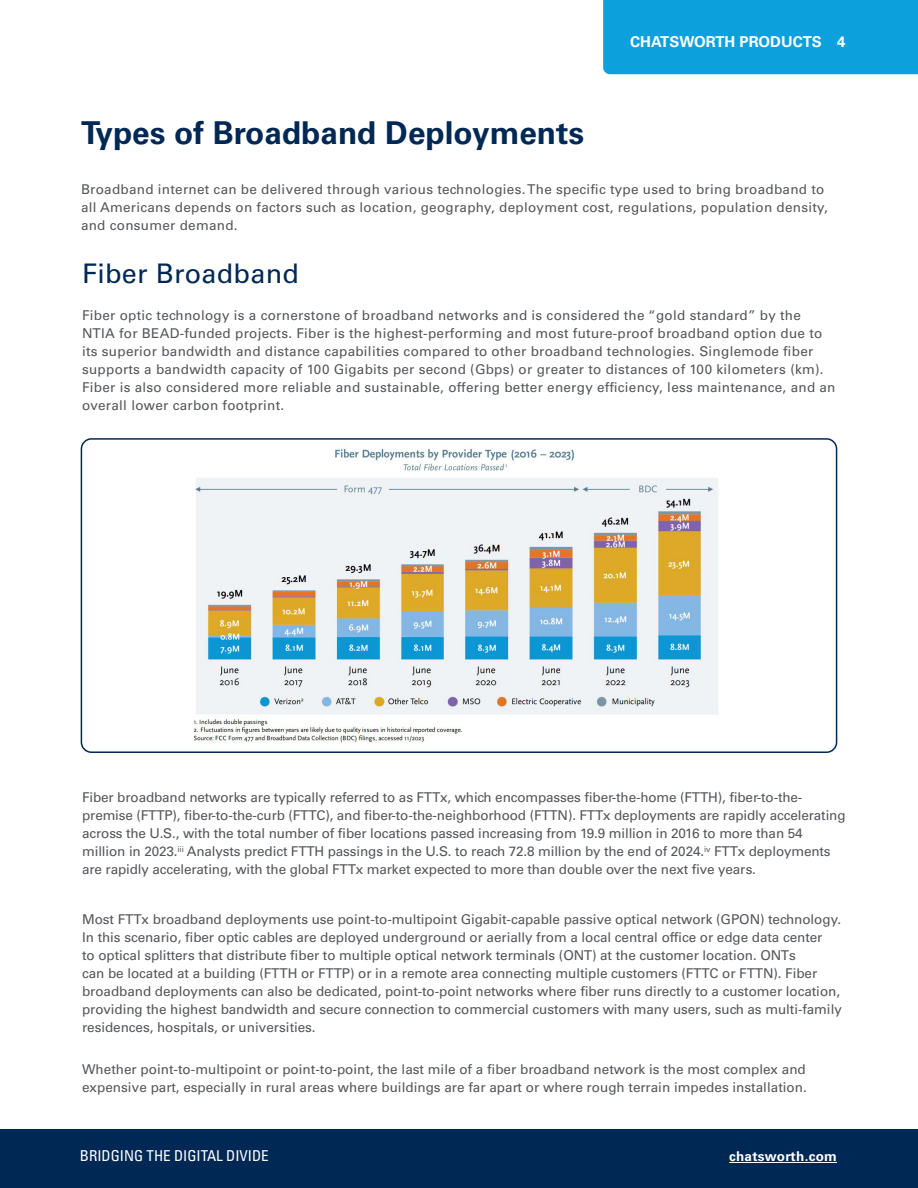
<style>
.page{position:relative;width:918px;height:1188px;background:#fff}
.page>*{position:absolute;margin:0;border:0;box-sizing:border-box;transform-origin:0 0}
.Captions{font:700 31.5px "Univers LT Std";color:#002855}
.Captions-2{font:27px "Univers LT Std";letter-spacing:.01em;color:#002855}
.t1{font:condensed 15px "Univers LT Std";color:#fff}
.t2{font:700 15px "Univers LT Std";color:#fff}
.Captions-3{font:13.5px/18px "Univers LT Std";letter-spacing:-.005em;color:#54555a}
.Captions-4{font:13.5px/18px "Univers LT Std";letter-spacing:.02em;color:#54555a}
.t3{font:700 13.5px "Univers LT Std";letter-spacing:.02em;color:#fff}
</style>
<div class="page">
<div style="left:603px;top:0;width:315px;height:74px;background:#0ca0dc"></div>
<div style="left:0;top:1130px;width:918px;height:58px;background:#002855"></div>
<hr style="left:729px;top:1162px;width:108px;height:1px;background:#fff">
<img style="left:193px;top:445px;width:525px;height:298px">
<div style="left:81px;top:438px;width:756px;height:315px;border:2px solid #002855;border-radius:10px"></div>
<p class="t2" style="left:630px;top:33px;width:217px">CHATSWORTH PRODUCTS 4</p>
<p class="Captions" style="left:81px;top:115px;width:505px">Types of Broadband Deployments</p>
<p class="Captions-4" style="left:81px;top:180px;width:748px">Broadband internet can be delivered through various technologies. The specific type used to bring broadband to all Americans depends on factors such as location, geography, deployment cost, regulations, population density, and consumer demand.</p>
<p class="Captions-2" style="left:82px;top:257px;width:218px">Fiber Broadband</p>
<p class="Captions-4" style="left:82px;top:306px;width:755px">Fiber optic technology is a cornerstone of broadband networks and is considered the “gold standard” by the NTIA for BEAD-funded projects. Fiber is the highest-performing and most future-proof broadband option due to its superior bandwidth and distance capabilities compared to other broadband technologies. Singlemode fiber supports a bandwidth capacity of 100 Gigabits per second (Gbps) or greater to distances of 100 kilometers (km).<br>Fiber is also considered more reliable and sustainable, offering better energy efficiency, less maintenance, and an overall lower carbon footprint.</p>
<p class="Captions-3" style="left:82px;top:789px;width:765px">Fiber broadband networks are typically referred to as FTTx, which encompasses fiber-the-home (FTTH), fiber-to-the&shy;premise (FTTP), fiber-to-the-curb (FTTC), and fiber-to-the-neighborhood (FTTN). FTTx deployments are rapidly accelerating across the U.S., with the total number of fiber locations passed increasing from 19.9 million in 2016 to more than 54 million in 2023.<sup>iii</sup> Analysts predict FTTH passings in the U.S. to reach 72.8 million by the end of 2024.<sup>iv</sup> FTTx deployments are rapidly accelerating, with the global FTTx market expected to more than double over the next five years.</p>
<p class="Captions-3" style="left:82px;top:910px;width:761px">Most FTTx broadband deployments use point-to-multipoint Gigabit-capable passive optical network (GPON) technology.<br>In this scenario, fiber optic cables are deployed underground or aerially from a local central office or edge data center<br>to optical splitters that distribute fiber to multiple optical network terminals (ONT) at the customer location. ONTs<br>can be located at a building (FTTH or FTTP) or in a remote area connecting multiple customers (FTTC or FTTN). Fiber broadband deployments can also be dedicated, point-to-point networks where fiber runs directly to a customer location, providing the highest bandwidth and secure connection to commercial customers with many users, such as multi-family residences, hospitals, or universities.</p>
<p class="Captions-3" style="left:82px;top:1061px;width:726px">Whether point-to-multipoint or point-to-point, the last mile of a fiber broadband network is the most complex and expensive part, especially in rural areas where buildings are far apart or where rough terrain impedes installation.</p>
<p class="t1" style="left:80px;top:1147px;width:190px">BRIDGING THE DIGITAL DIVIDE</p>
<p class="t3" style="left:729px;top:1148px;width:109px">chatsworth.com</p>
</div>
